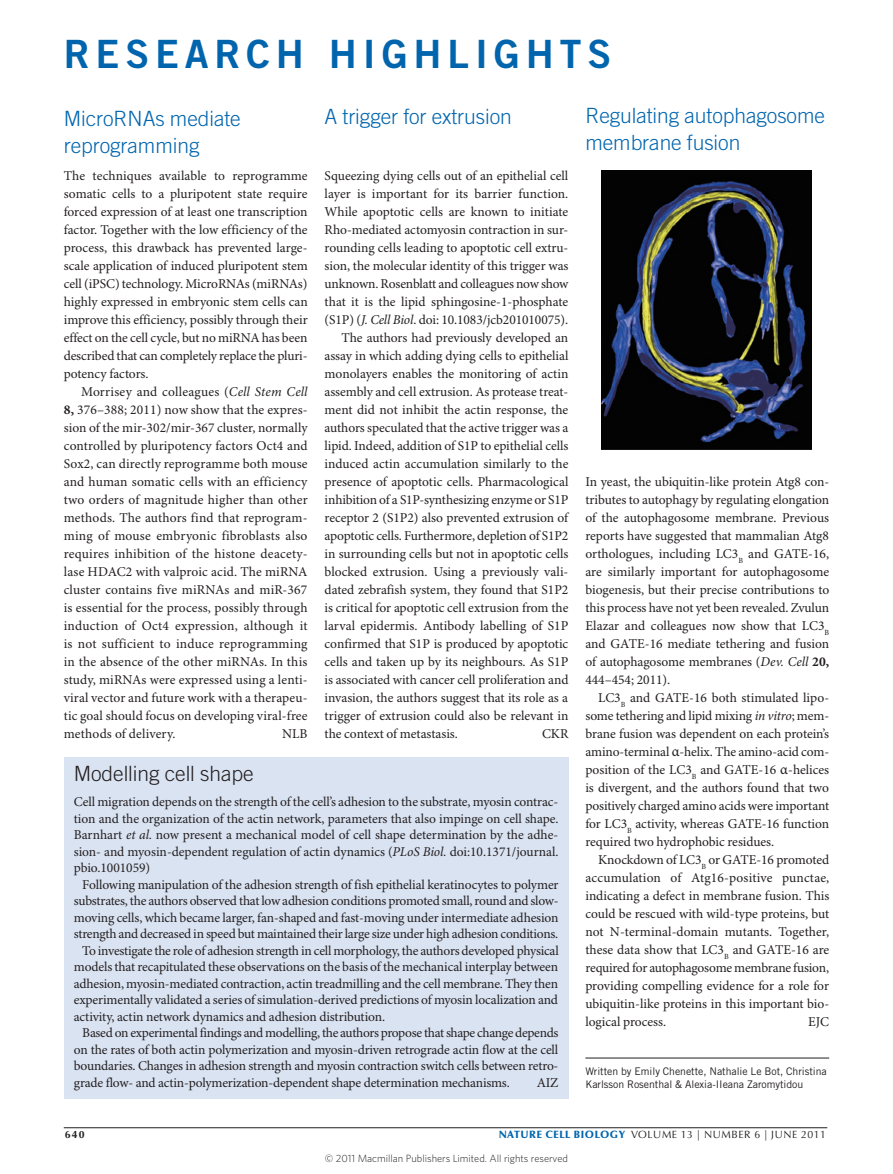
<style>
.page{position:relative;width:893px;height:1174px;background:#fff}
.page>*{position:absolute;margin:0;border:0;box-sizing:border-box;transform-origin:0 0}
.t1{font:39px "Trade Gothic LT Std Bd 2";letter-spacing:.15em;color:#0165ae}
.Research_high_title{font:300 21px/27px "Trade Gothic LT Std";letter-spacing:-.005em;color:#0165ae}
.Reseatch_high_box_ti{font:300 21px "Trade Gothic LT Std";letter-spacing:-.005em;color:#231f20}
.Body_Text{font:13.5px/18px "Minion Pro";color:#231f20;text-align:justify}
.Research_high_box_te{font:13.5px/16.5px "Minion Pro";letter-spacing:-.015em;color:#231f20;text-align:justify}
.BodyFirst{font:13.5px/18px "Minion Pro";letter-spacing:-.005em;color:#231f20;text-align:justify}
.Addresses{font:10.5px/12.8px "Trade Gothic LT Std";letter-spacing:-.005em;color:#231f20}
.t2{font:300 10.5px "Whitney";color:#231f20}
.t3{font:10.5px "Optima LT Std";letter-spacing:.05em;color:#231f20}
.t4{font:700 10.5px "Optima LT Std";color:#231f20}
.s1{font-style:italic}
.s2{font-weight:700}
.s3{font-size:15px}
.s4{font-weight:900;color:#0165ae}
</style>
<div class="page">
<hr style="left:64px;top:1127px;width:763px;height:1px;background:#231f20">
<hr style="left:585px;top:1057px;width:244px;height:1px;background:#231f20">
<div style="left:64px;top:757px;width:504px;height:341px;background:#dae3f2"></div>
<img style="left:602px;top:170px;width:209px;height:279px">
<p class="t1" style="left:64px;top:30px;width:549px">RESEARCH HIGHLIGHTS</p>
<p class="Research_high_title" style="left:64px;top:105px;width:178px">MicroRNAs mediate reprogramming</p>
<p class="BodyFirst" style="left:64px;top:167px;width:245px">The techniques available to reprogramme somatic cells to a pluripotent state require forced expression of at least one transcription factor. Together with the low efficiency of the process, this drawback has prevented large&shy;scale application of induced pluripotent stem cell (iPSC) technology. MicroRNAs (miRNAs) highly expressed in embryonic stem cells can improve this efficiency, possibly through their effect on the cell cycle, but no miRNA has been described that can completely replace the pluri&shy;potency factors.</p>
<p class="Body_Text" style="left:64px;top:383px;width:245px;text-indent:17px">Morrisey and colleagues (<span class="s1">Cell Stem Cell </span><span class="s2">8,</span> 376–388; 2011) now show that the expres&shy;sion of the mir‑302/mir‑367 cluster, normally controlled by pluripotency factors Oct4 and Sox2, can directly reprogramme both mouse and human somatic cells with an efficiency two orders of magnitude higher than other methods. The authors find that reprogram&shy;ming of mouse embryonic fibroblasts also requires inhibition of the histone deacety&shy;lase HDAC2 with valproic acid. The miRNA cluster contains five miRNAs and miR-367 is essential for the process, possibly through induction of Oct4 expression, although it is not sufficient to induce reprogramming in the absence of the other miRNAs. In this study, miRNAs were expressed using a lenti&shy;viral vector and future work with a therapeu&shy;tic goal should focus on developing viral-free methods of delivery.</p>
<p class="Body_Text" style="left:282px;top:725px;width:27px">NLB</p>
<p class="Research_high_title" style="left:325px;top:103px;width:189px">A trigger for extrusion</p>
<p class="BodyFirst" style="left:325px;top:167px;width:245px">Squeezing dying cells out of an epithelial cell layer is important for its barrier function.<br>While apoptotic cells are known to initiate Rho-mediated actomyosin contraction in sur&shy;rounding cells leading to apoptotic cell extru&shy;sion, the molecular identity of this trigger was unknown. Rosenblatt and colleagues now show that it is the lipid sphingosine-1-phosphate (S1P) (<span class="s1">J. Cell Biol</span>. doi: 10.1083/jcb201010075).</p>
<p class="Body_Text" style="left:325px;top:329px;width:245px;text-indent:17px">The authors had previously developed an assay in which adding dying cells to epithelial monolayers enables the monitoring of actin assembly and cell extrusion. As protease treat&shy;ment did not inhibit the actin response, the authors speculated that the active trigger was a lipid. Indeed, addition of S1P to epithelial cells induced actin accumulation similarly to the presence of apoptotic cells. Pharmacological inhibition of a S1P-synthesizing enzyme or S1P receptor 2 (S1P2) also prevented extrusion of apoptotic cells. Furthermore, depletion of S1P2 in surrounding cells but not in apoptotic cells blocked extrusion. Using a previously vali&shy;dated zebrafish system, they found that S1P2 is critical for apoptotic cell extrusion from the larval epidermis. Antibody labelling of S1P confirmed that S1P is produced by apoptotic cells and taken up by its neighbours. As S1P is associated with cancer cell proliferation and invasion, the authors suggest that its role as a trigger of extrusion could also be relevant in the context of metastasis.</p>
<p class="Body_Text" style="left:542px;top:725px;width:28px">CKR</p>
<p class="Reseatch_high_box_ti" style="left:74px;top:761px;width:181px">Modelling cell shape</p>
<p class="Research_high_box_te" style="left:74px;top:794px;width:486px">Cell migration depends on the strength of the cell’s adhesion to the substrate, myosin contrac&shy;tion and the organization of the actin network, parameters that also impinge on cell shape.<br>Barnhart <span class="s1">et al.</span> now present a mechanical model of cell shape determination by the adhe&shy;sion- and myosin-dependent regulation of actin dynamics (<span class="s1">PLoS Biol.</span> doi:10.1371/journal. pbio.1001059)</p>
<p class="Research_high_box_te" style="left:74px;top:876px;width:486px;text-indent:9px">Following manipulation of the adhesion strength of fish epithelial keratinocytes to polymer substrates, the authors observed that low adhesion conditions promoted small, round and slow&shy;moving cells, which became larger, fan-shaped and fast-moving under intermediate adhesion strength and decreased in speed but maintained their large size under high adhesion conditions.</p>
<p class="Research_high_box_te" style="left:74px;top:942px;width:486px;text-indent:9px">To investigate the role of adhesion strength in cell morphology, the authors developed physical models that recapitulated these observations on the basis of the mechanical interplay between adhesion, myosin-mediated contraction, actin treadmilling and the cell membrane. They then experimentally validated a series of simulation-derived predictions of myosin localization and activity, actin network dynamics and adhesion distribution.</p>
<p class="Research_high_box_te" style="left:74px;top:1025px;width:486px;text-indent:9px">Based on experimental findings and modelling, the authors propose that shape change depends on the rates of both actin polymerization and myosin-driven retrograde actin flow at the cell boundaries. Changes in adhesion strength and myosin contraction switch cells between retro&shy;grade flow- and actin-polymerization-dependent shape determination mechanisms.</p>
<p class="Research_high_box_te" style="left:537px;top:1074px;width:23px">AIZ</p>
<p class="Research_high_title" style="left:585px;top:102px;width:241px">Regulating autophagosome membrane fusion</p>
<p class="BodyFirst" style="left:585px;top:473px;width:245px">In yeast, the ubiquitin-like protein Atg8 con&shy;tributes to autophagy by regulating elongation of the autophagosome membrane. Previous reports have suggested that mammalian Atg8 orthologues, including LC3<sub>B</sub> and GATE‑16, are similarly important for autophagosome biogenesis, but their precise contributions to this process have not yet been revealed. Zvulun Elazar and colleagues now show that LC3<sub>B </sub>and GATE‑16 mediate tethering and fusion of autophagosome membranes (<span class="s1">Dev. Cell</span> <span class="s2">20, </span>444–454; 2011).</p>
<p class="Body_Text" style="left:585px;top:689px;width:245px;text-indent:13px">LC3<sub>B</sub> and GATE‑16 both stimulated lipo&shy;some tethering and lipid mixing <span class="s1">in vitro</span>; mem&shy;brane fusion was dependent on each protein’s amino‑terminal <span class="s3">α</span>‑helix. The amino-acid com&shy;position of the LC3<sub>B</sub> and GATE‑16 <span class="s3">α</span>‑helices is divergent, and the authors found that two positively charged amino acids were important for LC3<sub>B</sub> activity, whereas GATE‑16 function required two hydrophobic residues.</p>
<p class="Body_Text" style="left:585px;top:851px;width:245px;text-indent:13px">Knockdown of LC3<sub>B</sub> or GATE‑16 promoted accumulation of Atg16-positive punctae, indicating a defect in membrane fusion. This could be rescued with wild-type proteins, but not N‑terminal-domain mutants. Together, these data show that LC3<sub>B</sub> and GATE‑16 are required for autophagosome membrane fusion, providing compelling evidence for a role for ubiquitin-like proteins in this important bio&shy;logical process.</p>
<p class="Body_Text" style="left:808px;top:1013px;width:22px">EJC</p>
<p class="Addresses" style="left:585px;top:1065px;width:243px">Written by Emily Chenette, Nathalie Le Bot, Christina<br>Karlsson Rosenthal &amp; Alexia-IIeana Zaromytidou</p>
<p class="t4" style="left:65px;top:1128px;width:21px">640</p>
<p class="t3" style="left:499px;top:1128px;width:329px"><span class="s4">NATURE CELL BIOLOGY</span> VOLUME 13 | NUMBER 6 | JUNE 2011</p>
<p class="t2" style="left:325px;top:1151px;width:245px">© 2011 Macmillan Publishers Limited. All rights reserved</p>
</div>
